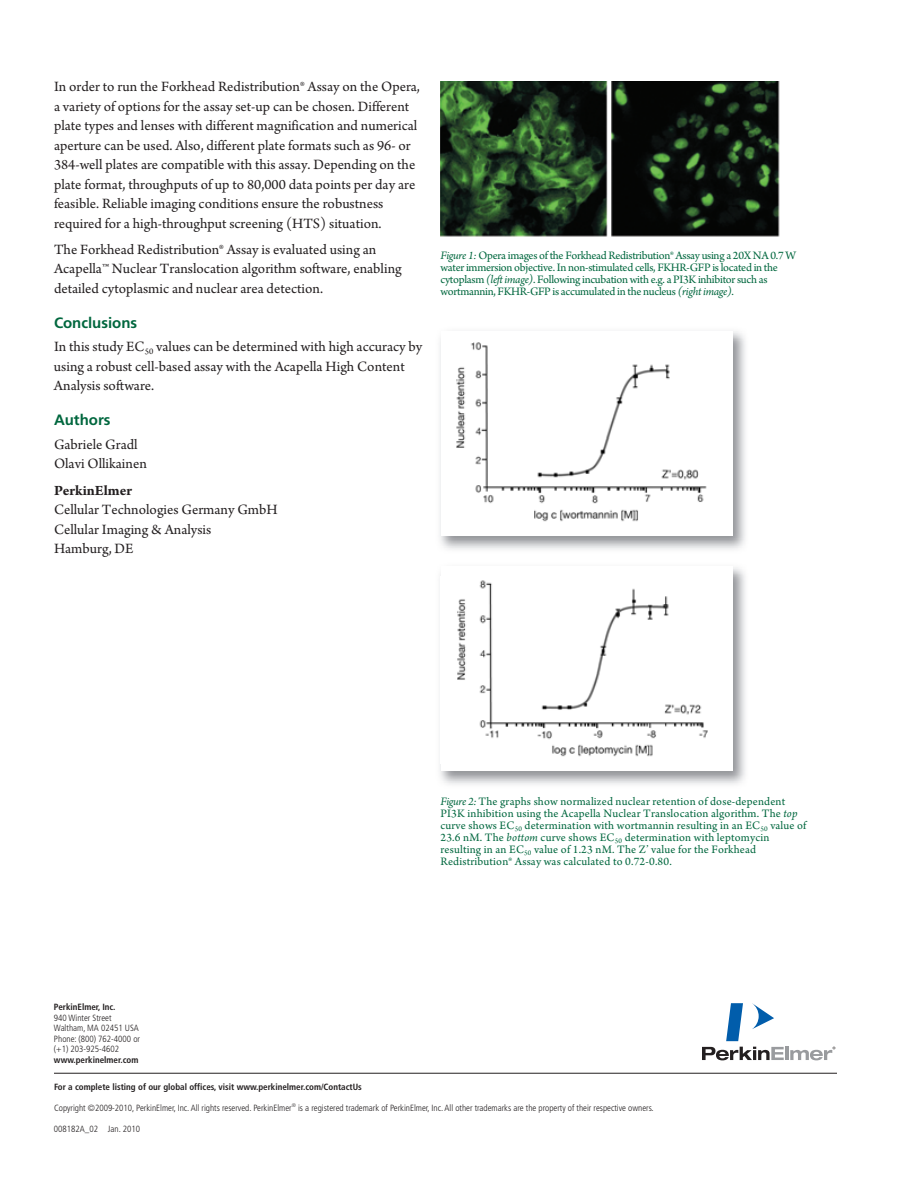
<style>
.page{position:relative;width:918px;height:1188px;background:#fff}
.page>*{position:absolute;margin:0;border:0;box-sizing:border-box;transform-origin:0 0}
.t1{font:15px/19.5px "Arno Pro";color:#231f20}
.t2{font:700 15px "Frutiger LT Com";color:#00673e}
.t3{font:700 15px "Arno Pro";color:#231f20}
.t4{font:12px/12px "Arno Pro";letter-spacing:.015em;color:#00673e}
.t5{font:12px/12px "Arno Pro";letter-spacing:-.025em;color:#00673e}
.t6{font:300 condensed 9px/10.5px "Frutiger LT Com";color:#231f20}
.t7{font:700 condensed 9px "Frutiger LT Com";color:#231f20}
.s1{font-style:italic}
</style>
<div class="page">
<svg style="left:752px;top:1003px;width:22px;height:26px"></svg>
<svg style="left:726px;top:1003px;width:17px;height:38px"></svg>
<svg style="left:702px;top:1047px;width:133px;height:13px"></svg>
<hr style="left:54px;top:1073px;width:783px;height:1px;background:#231f20">
<img style="left:441px;top:81px;width:339px;height:156px">
<img style="left:440px;top:331px;width:305px;height:219px">
<div style="left:441px;top:331px;width:291px;height:204px;background:#fff"></div>
<img style="left:456px;top:342px;width:251px;height:180px">
<img style="left:440px;top:567px;width:305px;height:218px">
<div style="left:441px;top:566px;width:291px;height:205px;background:#fff"></div>
<img style="left:457px;top:580px;width:251px;height:177px">
<p class="t1" style="left:54px;top:78px;width:368px">In order to run the Forkhead Redistribution® Assay on the Opera, a variety of options for the assay set-up can be chosen. Different plate types and lenses with different magnification and numerical aperture can be used. Also, different plate formats such as 96- or 384-well plates are compatible with this assay. Depending on the plate format, throughputs of up to 80,000 data points per day are feasible. Reliable imaging conditions ensure the robustness required for a high-throughput screening (HTS) situation.</p>
<p class="t1" style="left:54px;top:241px;width:349px">The Forkhead Redistribution® Assay is evaluated using an<br>Acapella™ Nuclear Translocation algorithm software, enabling detailed cytoplasmic and nuclear area detection.</p>
<p class="t2" style="left:54px;top:316px;width:85px">Conclusions</p>
<p class="t1" style="left:54px;top:339px;width:370px">In this study EC<sub>50</sub> values can be determined with high accuracy by using a robust cell-based assay with the Acapella High Content<br>Analysis software.</p>
<p class="t2" style="left:54px;top:414px;width:58px">Authors</p>
<p class="t1" style="left:54px;top:436px;width:94px">Gabriele Gradl<br>Olavi Ollikainen</p>
<p class="t3" style="left:54px;top:481px;width:80px">PerkinElmer</p>
<p class="t1" style="left:54px;top:501px;width:225px">Cellular Technologies Germany GmbH<br>Cellular Imaging &amp; Analysis<br>Hamburg, DE</p>
<p class="t5" style="left:441px;top:250px;width:357px"><span class="s1">Figure 1:</span> Opera images of the Forkhead Redistribution® Assay using a 20X NA 0.7 W water immersion objective. In non-stimulated cells, FKHR-GFP is located in the cytoplasm <span class="s1">(left image)</span>. Following incubation with e.g. a PI3K inhibitor such as wortmannin, FKHR-GFP is accumulated in the nucleus <span class="s1">(right image)</span>.</p>
<p class="t7" style="left:54px;top:1002px;width:63px">PerkinElmer, Inc.</p>
<p class="t6" style="left:54px;top:1013px;width:88px">940 Winter Street<br>Waltham, MA 02451 USA<br>Phone: (800) 762-4000 or (+1) 203-925-4602</p>
<p class="t7" style="left:54px;top:1055px;width:86px">www.perkinelmer.com</p>
<p class="t4" style="left:441px;top:796px;width:367px"><span class="s1">Figure 2:</span>The graphs show normalized nuclear retention of dose-dependent PI3K inhibition using the Acapella Nuclear Translocation algorithm. The <span class="s1">top </span>curve shows EC<sub>50</sub> determination with wortmannin resulting in an EC<sub>50</sub> value of 23.6 nM. The <span class="s1">bottom</span> curve shows EC<sub>50</sub> determination with leptomycin resulting in an EC<sub>50</sub> value of 1.23 nM. The Z’ value for the Forkhead Redistribution® Assay was calculated to 0.72-0.80.</p>
<p class="t7" style="left:54px;top:1081px;width:309px">For a complete listing of our global offices, visit www.perkinelmer.com/ContactUs</p>
<p class="t6" style="left:54px;top:1103px;width:601px">Copyright ©2009-2010, PerkinElmer, Inc. All rights reserved. PerkinElmer<sup>®</sup> is a registered trademark of PerkinElmer, Inc. All other trademarks are the property of their respective owners.</p>
<p class="t6" style="left:54px;top:1124px;width:88px">008182A_02 Jan. 2010</p>
</div>
